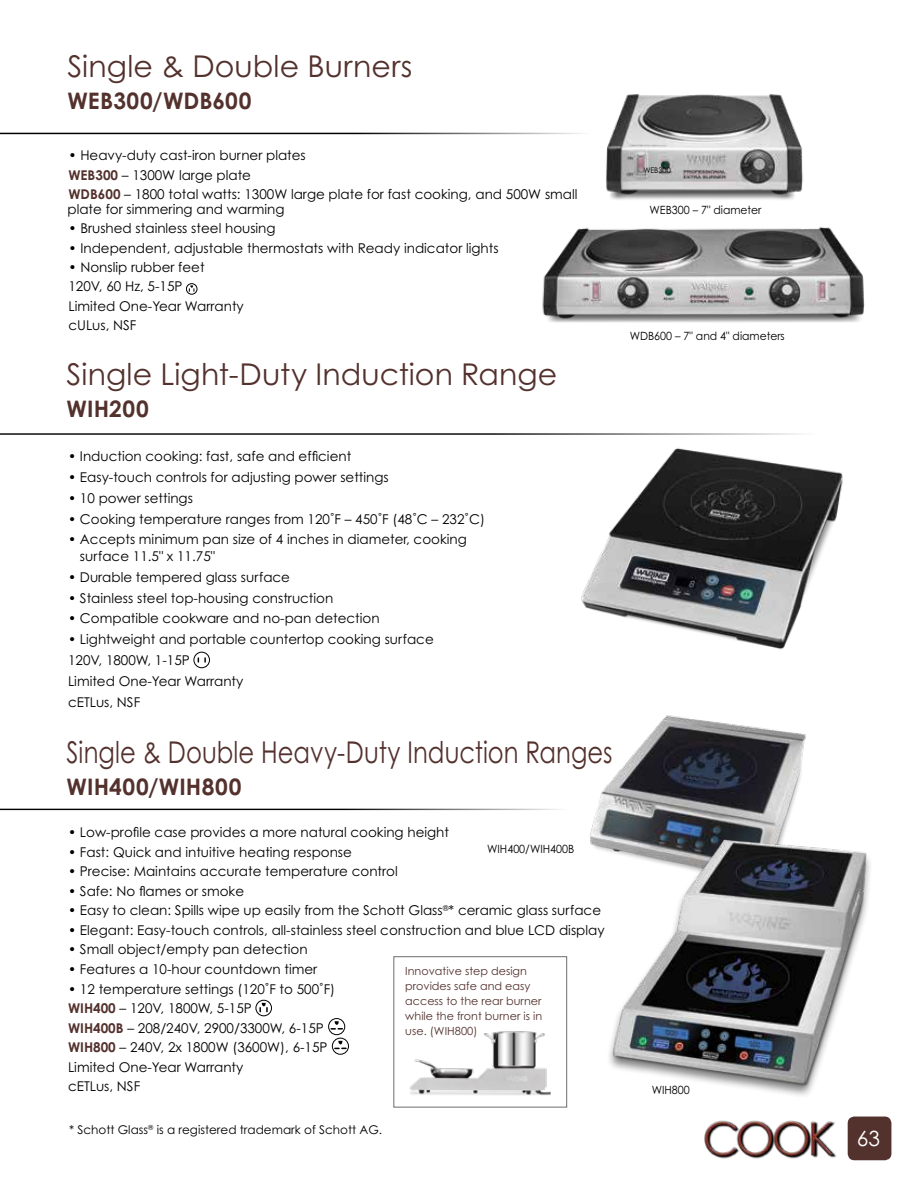
<style>
.page{position:relative;width:918px;height:1188px;background:#fff}
.page>*{position:absolute;margin:0;border:0;box-sizing:border-box;transform-origin:0 0}
.t1{font:30px "Century Gothic Std";letter-spacing:.005em;color:#53312d}
.t2{font:30px "Century Gothic Std";letter-spacing:.005em;color:#53312d;scale:.81 1}
.t3{font:700 22.8px "Century Gothic Std";letter-spacing:.01em;color:#53312d}
.t4{font:21px "Century Gothic Std";color:#fff}
.t5{font:13.5px/19.5px "Century Gothic Std";color:#000}
.t6{font:12px "Century Gothic Std";color:#000}
.t7{font:11.4px "Century Gothic Std";color:#000;scale:.95 1}
.t8{font:11.1px/14.9px "Century Gothic Std";color:#53312d}
.t9{font:7.8px "Century Gothic Std";color:#000;scale:.95 1}
.s1{font-weight:700;color:#53312d}
</style>
<div class="page">
<hr style="left:0;top:133px;width:594px;height:1px;background:#000">
<img style="left:590px;top:715px;width:216px;height:136px">
<img style="left:605px;top:828px;width:265px;height:268px">
<img style="left:581px;top:448px;width:262px;height:202px">
<img style="left:580px;top:94px;width:223px;height:106px">
<img style="left:542px;top:227px;width:323px;height:96px">
<div style="left:256px;top:1000px;width:16px;height:16px;border:1px solid #000;border-radius:50%"></div>
<svg style="left:259px;top:1003px;width:9px;height:9px"></svg>
<div style="left:328px;top:1018px;width:17px;height:17px;border:1px solid #000;border-radius:50%"></div>
<svg style="left:330px;top:1021px;width:13px;height:9px"></svg>
<div style="left:332px;top:1038px;width:17px;height:16px;border:1px solid #000;border-radius:50%"></div>
<svg style="left:334px;top:1041px;width:13px;height:8px"></svg>
<svg style="left:198px;top:657px;width:8px;height:6px"></svg>
<div style="left:194px;top:652px;width:16px;height:16px;border:1px solid #000;border-radius:50%"></div>
<div style="left:394px;top:956px;width:173px;height:151px;border:1px solid #6b6d6d"></div>
<img style="left:409px;top:1031px;width:142px;height:65px">
<div style="left:186px;top:283px;width:11px;height:11px;border:1px solid #000;border-radius:50%"></div>
<svg style="left:189px;top:285px;width:5px;height:7px"></svg>
<hr style="left:0;top:809px;width:572px;height:1px;background:#000">
<hr style="left:0;top:433px;width:823px;height:2px;background:#000">
<img style="left:704px;top:1120px;width:132px;height:39px">
<div style="left:848px;top:1117px;width:43px;height:43px;background:#53312d;border-radius:7px"></div>
<h1 class="t1" style="left:67px;top:48px;width:347px">Single &amp; Double Burners</h1>
<h2 class="t3" style="left:67px;top:86px;width:186px">WEB300/WDB600</h2>
<p class="t5" style="left:68px;top:146px;width:511px">• Heavy-duty cast-iron burner plates<br><span class="s1">WEB300</span> – 1300W large plate<br><span class="s1">WDB600</span> – 1800 total watts: 1300W large plate for fast cooking, and 500W small</p>
<p class="t5" style="left:67px;top:199px;width:218px">plate for simmering and warming</p>
<p class="t5" style="left:68px;top:219px;width:209px">• Brushed stainless steel housing</p>
<p class="t5" style="left:68px;top:238px;width:432px">• Independent, adjustable thermostats with Ready indicator lights</p>
<p class="t5" style="left:68px;top:257px;width:177px">• Nonslip rubber feet<br>120V, 60 Hz, 5-15P<br>Limited One-Year Warranty cULus, NSF</p>
<h1 class="t1" style="left:67px;top:356px;width:492px">Single Light-Duty Induction Range</h1>
<h2 class="t3" style="left:67px;top:394px;width:84px">WIH200</h2>
<p class="t5" style="left:68px;top:446px;width:285px">• Induction cooking: fast, safe and efficient</p>
<p class="t5" style="left:68px;top:467px;width:322px">• Easy-touch controls for adjusting power settings</p>
<p class="t5" style="left:68px;top:488px;width:126px">• 10 power settings</p>
<p class="t5" style="left:68px;top:509px;width:418px">• Cooking temperature ranges from 120˚F – 450˚F (48˚C – 232˚C)</p>
<p class="t5" style="left:80px;top:531px;width:388px;line-height:16.5px;text-indent:-12px">• Accepts minimum pan size of 4 inches in diameter, cooking surface 11.5" x 11.75"</p>
<p class="t5" style="left:68px;top:567px;width:223px">• Durable tempered glass surface</p>
<p class="t5" style="left:68px;top:588px;width:267px">• Stainless steel top-housing construction</p>
<p class="t5" style="left:68px;top:609px;width:313px">• Compatible cookware and no-pan detection</p>
<p class="t5" style="left:68px;top:629px;width:367px;line-height:20.9px">• Lightweight and portable countertop cooking surface<br>120V, 1800W, 1-15P<br>Limited One-Year Warranty<br>cETLus, NSF</p>
<h1 class="t2" style="left:67px;top:734px;width:676px">Single &amp; Double Heavy-Duty Induction Ranges</h1>
<h2 class="t3" style="left:67px;top:772px;width:176px">WIH400/WIH800</h2>
<p class="t5" style="left:68px;top:822px;width:383px">• Low-profile case provides a more natural cooking height</p>
<p class="t5" style="left:68px;top:842px;width:285px">• Fast: Quick and intuitive heating response</p>
<p class="t5" style="left:68px;top:861px;width:331px">• Precise: Maintains accurate temperature control</p>
<p class="t5" style="left:68px;top:881px;width:178px">• Safe: No flames or smoke</p>
<p class="t5" style="left:68px;top:901px;width:535px">• Easy to clean: Spills wipe up easily from the Schott Glass<sup>®</sup>* ceramic glass surface</p>
<p class="t5" style="left:68px;top:920px;width:538px">• Elegant: Easy-touch controls, all-stainless steel construction and blue LCD display</p>
<p class="t5" style="left:68px;top:940px;width:241px">• Small object/empty pan detection</p>
<p class="t5" style="left:68px;top:959px;width:251px">• Features a 10-hour countdown timer</p>
<p class="t5" style="left:68px;top:979px;width:269px">• 12 temperature settings (120˚F to 500˚F)<br><span class="s1">WIH400</span> – 120V, 1800W, 5-15P<br><span class="s1">WIH400B</span> – 208/240V, 2900/3300W, 6-15P<br><span class="s1">WIH800</span> – 240V, 2x 1800W (3600W), 6-15P<br>Limited One-Year Warranty<br>cETLus, NSF</p>
<p class="t7" style="left:487px;top:842px;width:93px">WIH400/WIH400B</p>
<p class="t8" style="left:405px;top:963px;width:138px">Innovative step design provides safe and easy access to the rear burner while the front burner is in use. (WIH800)</p>
<p class="t6" style="left:69px;top:1123px;width:315px">* Schott Glass<sup>®</sup> is a registered trademark of Schott AG.</p>
<p class="t9" style="left:643px;top:165px;width:30px">WEB300</p>
<p class="t7" style="left:650px;top:203px;width:119px">WEB300 – 7" diameter</p>
<p class="t7" style="left:630px;top:329px;width:165px">WDB600 – 7" and 4" diameters</p>
<p class="t7" style="left:652px;top:1083px;width:42px">WIH800</p>
<h3 class="t4" style="left:857px;top:1126px;width:25px">63</h3>
</div>
